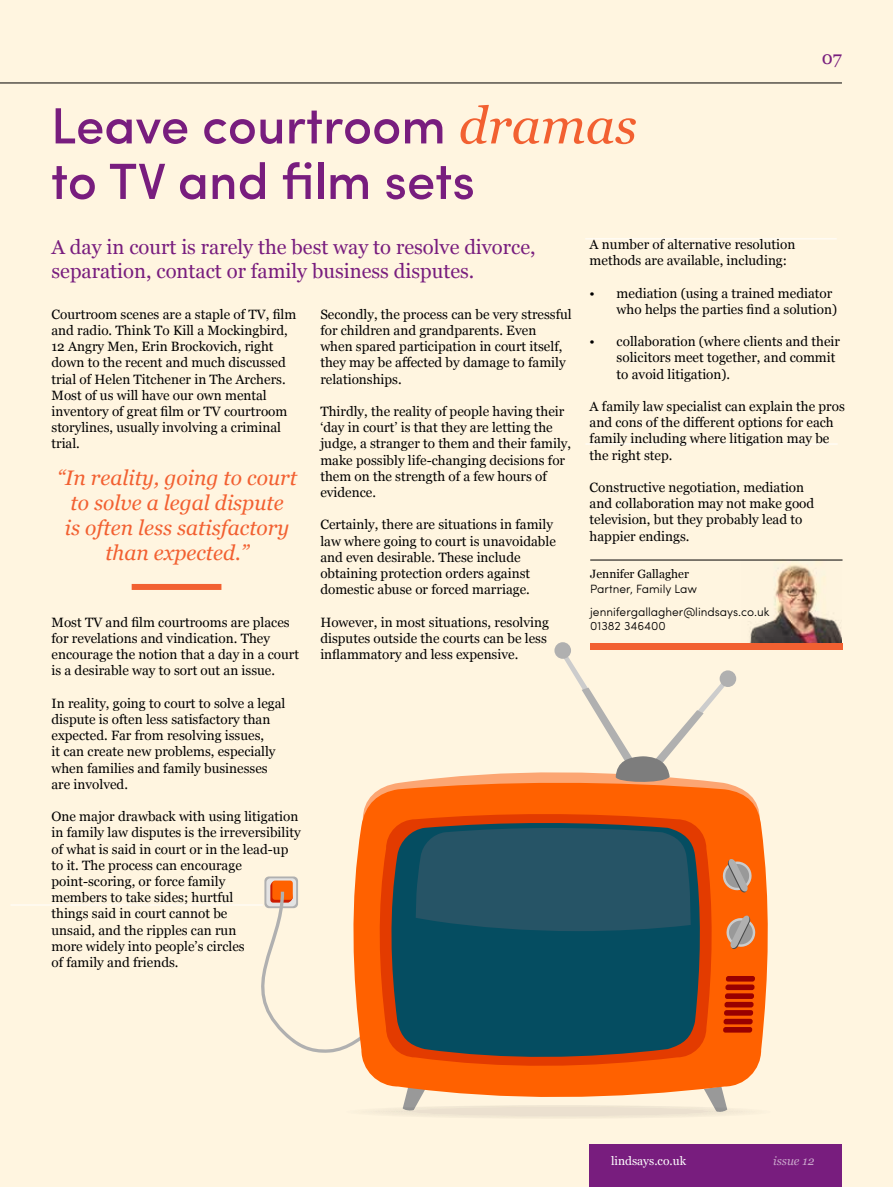
<style>
.page{position:relative;width:893px;height:1187px;background:#fff}
.page>*{position:absolute;margin:0;border:0;box-sizing:border-box;transform-origin:0 0}
.t1{font:500 51px/55.5px "Sofia Pro";color:#781d7e}
.t2{font:italic 21px/25.2px "Georgia";color:#f26031;text-align:center}
.t3{font:20.25px/24.3px "Georgia";color:#781d7e}
.t4{font:18px "Georgia";color:#781d7e}
.t5{font:13.5px/16.2px "Georgia";color:#000}
.t6{font:300 12px/23.4px "Sofia Pro";color:#000}
.t7{font:12px "Georgia";color:#000}
.t8{font:12px "Georgia";color:#fff}
.t9{font:italic 12px "Georgia";color:#c9a5cb}
.s1{font-family:"Georgia";font-weight:400;font-style:italic;color:#f26031}
</style>
<div class="page">
<div style="left:0;top:0;width:893px;height:1186px;background:#fff5e0"></div>
<hr style="left:0;top:83px;width:842px;height:1px;background:#000">
<div style="left:590px;top:1144px;width:252px;height:42px;background:#781d7e"></div>
<hr style="left:585px;top:238px;width:252px;height:1px;background:#fff">
<hr style="left:585px;top:444px;width:253px;height:1px;background:#fff">
<svg style="left:423px;top:772px;width:135px;height:8px"></svg>
<svg style="left:361px;top:780px;width:407px;height:305px;background:#fe7119"></svg>
<svg style="left:558px;top:649px;width:174px;height:135px"></svg>
<div style="left:554px;top:642px;width:17px;height:16px;background:#b0b0b0;border-radius:50%"></div>
<div style="left:720px;top:670px;width:16px;height:17px;background:#b0b0b0;border-radius:50%"></div>
<svg style="left:377px;top:812px;width:337px;height:257px;background:#f35100"></svg>
<svg style="left:389px;top:821px;width:313px;height:239px;background:#954422"></svg>
<svg style="left:236px;top:827px;width:455px;height:225px"></svg>
<svg style="left:722px;top:858px;width:30px;height:35px"></svg>
<svg style="left:723px;top:975px;width:32px;height:57px;background:#c22700"></svg>
<svg style="left:726px;top:914px;width:30px;height:35px"></svg>
<svg style="left:375px;top:1085px;width:368px;height:33px"></svg>
<div style="left:411px;top:1106px;width:298px;height:10px;background:#ebe0cf;border-radius:50%"></div>
<hr style="left:11px;top:904px;width:252px;height:1px;background:#fff">
<div style="left:132px;top:584px;width:89px;height:6px;background:#f26031"></div>
<img style="left:741px;top:560px;width:101px;height:83px">
<div style="left:590px;top:643px;width:252px;height:6px;background:#f26031"></div>
<hr style="left:590px;top:559px;width:252px;height:1px;background:#000">
<h1 class="t1" style="left:51px;top:94px;width:587px">Leave courtroom <span class="s1">dramas </span>to TV and film sets</h1>
<h3 class="t4" style="left:822px;top:45px;width:22px">07</h3>
<h3 class="t3" style="left:52px;top:234px;width:486px">A day in court is rarely the best way to resolve divorce, separation, contact or family business disputes.</h3>
<p class="t5" style="left:52px;top:305px;width:246px">Courtroom scenes are a staple of TV, film and radio. Think To Kill a Mockingbird, 12 Angry Men, Erin Brockovich, right down to the recent and much discussed trial of Helen Titchener in The Archers.<br>Most of us will have our own mental inventory of great film or TV courtroom storylines, usually involving a criminal trial.</p>
<h2 class="t2" style="left:57px;top:464px;width:241px">“In reality, going to court to solve a legal dispute<br>is often less satisfactory than expected.”</h2>
<p class="t5" style="left:52px;top:613px;width:249px">Most TV and film courtrooms are places for revelations and vindication. They encourage the notion that a day in a court is a desirable way to sort out an issue.</p>
<p class="t5" style="left:52px;top:694px;width:235px">In reality, going to court to solve a legal dispute is often less satisfactory than expected. Far from resolving issues,<br>it can create new problems, especially when families and family businesses are involved.</p>
<p class="t5" style="left:52px;top:807px;width:251px">One major drawback with using litigation in family law disputes is the irreversibility of what is said in court or in the lead-up to it. The process can encourage point-scoring, or force family<br>members to take sides; hurtful<br>things said in court cannot be<br>unsaid, and the ripples can run<br>more widely into people’s circles<br>of family and friends.</p>
<p class="t5" style="left:320px;top:305px;width:253px">Secondly, the process can be very stressful for children and grandparents. Even when spared participation in court itself, they may be affected by damage to family relationships.</p>
<p class="t5" style="left:320px;top:402px;width:252px">Thirdly, the reality of people having their ‘day in court’ is that they are letting the judge, a stranger to them and their family, make possibly life-changing decisions for them on the strength of a few hours of evidence.</p>
<p class="t5" style="left:320px;top:516px;width:237px">Certainly, there are situations in family law where going to court is unavoidable and even desirable. These include obtaining protection orders against domestic abuse or forced marriage.</p>
<p class="t5" style="left:320px;top:613px;width:230px">However, in most situations, resolving disputes outside the courts can be less inflammatory and less expensive.</p>
<p class="t5" style="left:590px;top:235px;width:207px">A number of alternative resolution methods are available, including:</p>
<p class="t5" style="left:617px;top:284px;width:222px;text-indent:-27px">• mediation (using a trained mediator who helps the parties find a solution)</p>
<p class="t5" style="left:617px;top:333px;width:225px;text-indent:-27px">• collaboration (where clients and their solicitors meet together, and commit to avoid litigation).</p>
<p class="t5" style="left:590px;top:397px;width:257px">A family law specialist can explain the pros and cons of the different options for each family including where litigation may be the right step.</p>
<p class="t5" style="left:590px;top:478px;width:226px">Constructive negotiation, mediation and collaboration may not make good television, but they probably lead to happier endings.</p>
<p class="t7" style="left:590px;top:565px;width:100px">Jennifer Gallagher</p>
<p class="t6" style="left:590px;top:576px;width:181px">Partner, Family Law jennifergallagher@lindsays.co.uk</p>
<p class="t6" style="left:590px;top:613px;width:77px">01382 346400</p>
<p class="t8" style="left:611px;top:1151px;width:76px">lindsays.co.uk</p>
<p class="t9" style="left:773px;top:1151px;width:43px">issue 12</p>
</div>
